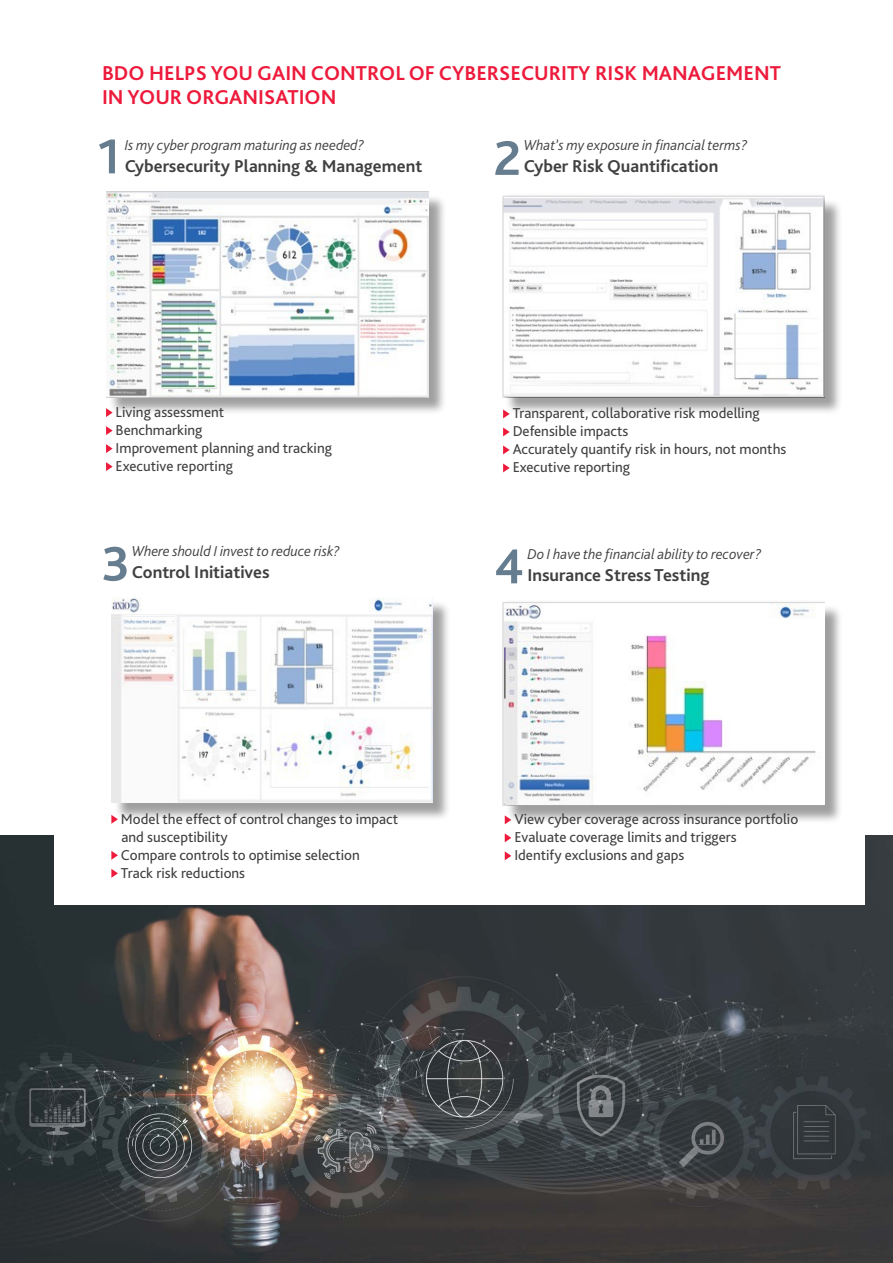
<style>
.page{position:relative;width:893px;height:1263px;background:#fff}
.page>*{position:absolute;margin:0;border:0;box-sizing:border-box;transform-origin:0 0}
.t1{font:700 51px "Bliss Pro";color:#667d8f}
.t2{font:700 21px/24px "Bliss Pro";color:#ed1a3b}
.t3{font:700 18px "Bliss Pro";color:#404040}
.t4{font:15px/18px "Bliss Pro";color:#404040}
.t5{font:italic 300 15px "Bliss Pro";color:#404040}
</style>
<div class="page">
<img style="left:0;top:836px;width:893px;height:427px">
<div style="left:54px;top:727px;width:810px;height:178px;background:#fff"></div>
<div style="left:108px;top:194px;width:339px;height:222px;background:#000;opacity:.38"></div>
<img style="left:106px;top:192px;width:322px;height:205px">
<svg style="left:106px;top:408px;width:7px;height:9px"></svg>
<svg style="left:106px;top:426px;width:7px;height:9px"></svg>
<svg style="left:106px;top:444px;width:7px;height:9px"></svg>
<svg style="left:106px;top:462px;width:7px;height:9px"></svg>
<div style="left:505px;top:198px;width:338px;height:218px;background:#000;opacity:.38"></div>
<img style="left:504px;top:198px;width:318px;height:197px">
<div style="left:502px;top:196px;width:322px;height:201px;border:1px solid #d9d9d9"></div>
<svg style="left:503px;top:409px;width:7px;height:9px"></svg>
<svg style="left:503px;top:427px;width:7px;height:9px"></svg>
<svg style="left:503px;top:445px;width:7px;height:9px"></svg>
<svg style="left:503px;top:463px;width:7px;height:9px"></svg>
<div style="left:114px;top:600px;width:337px;height:222px;background:#000;opacity:.38"></div>
<img style="left:112px;top:597px;width:320px;height:206px">
<svg style="left:111px;top:815px;width:7px;height:9px"></svg>
<svg style="left:111px;top:851px;width:7px;height:9px"></svg>
<svg style="left:111px;top:869px;width:7px;height:9px"></svg>
<div style="left:505px;top:604px;width:338px;height:221px;background:#000;opacity:.38"></div>
<svg style="left:503px;top:602px;width:322px;height:204px"></svg>
<svg style="left:505px;top:815px;width:6px;height:9px"></svg>
<svg style="left:505px;top:833px;width:6px;height:9px"></svg>
<svg style="left:505px;top:851px;width:6px;height:9px"></svg>
<h2 class="t2" style="left:102px;top:60px;width:680px">BDO HELPS YOU GAIN CONTROL OF CYBERSECURITY RISK MANAGEMENT<br>IN YOUR ORGANISATION</h2>
<h1 class="t1" style="left:98px;top:125px;width:24px">1</h1>
<p class="t5" style="left:125px;top:136px;width:241px">Is my cyber program maturing as needed?</p>
<h1 class="t1" style="left:494px;top:126px;width:29px">2</h1>
<p class="t5" style="left:524px;top:136px;width:225px">What’s my exposure in financial terms?</p>
<p class="t3" style="left:125px;top:155px;width:299px">Cybersecurity Planning &amp; Management</p>
<p class="t3" style="left:524px;top:155px;width:196px">Cyber Risk Quantification</p>
<p class="t4" style="left:116px;top:403px;width:218px">Living assessment<br>Benchmarking<br>Improvement planning and tracking<br>Executive reporting</p>
<h1 class="t1" style="left:102px;top:532px;width:30px">3</h1>
<p class="t5" style="left:132px;top:541px;width:210px">Where should I invest to reduce risk?</p>
<p class="t3" style="left:132px;top:561px;width:139px">Control Initiatives</p>
<p class="t4" style="left:121px;top:809px;width:279px">Model the effect of control changes to impact and susceptibility<br>Compare controls to optimise selection<br>Track risk reductions</p>
<p class="t4" style="left:513px;top:404px;width:275px">Transparent, collaborative risk modelling Defensible impacts<br>Accurately quantify risk in hours, not months Executive reporting</p>
<h1 class="t1" style="left:494px;top:535px;width:31px">4</h1>
<p class="t5" style="left:527px;top:544px;width:236px">Do I have the financial ability to recover?</p>
<p class="t3" style="left:527px;top:564px;width:184px">Insurance Stress Testing</p>
<p class="t4" style="left:514px;top:810px;width:285px">View cyber coverage across insurance portfolio<br>Evaluate coverage limits and triggers<br>Identify exclusions and gaps</p>
</div>
